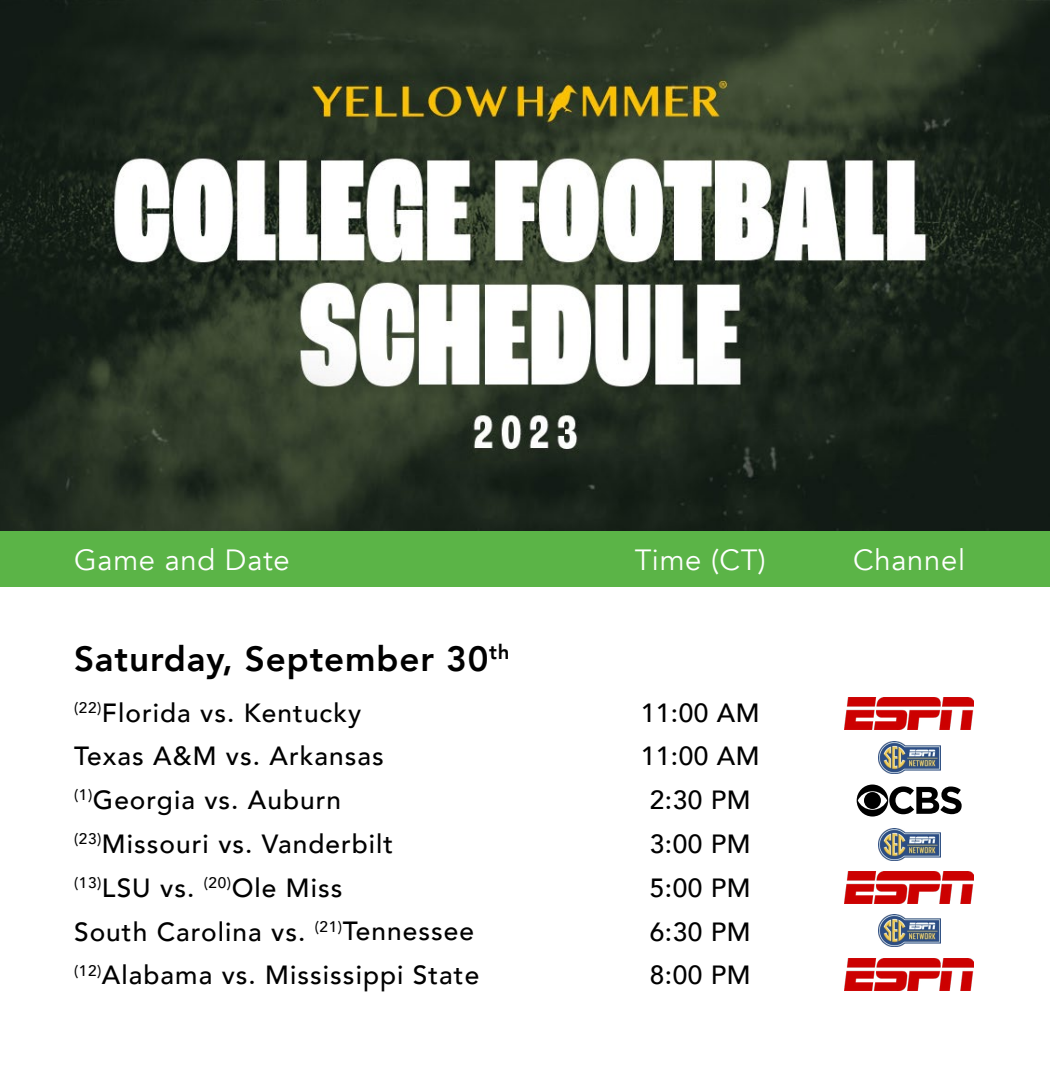
<style>
.page{position:relative;width:1050px;height:1066px;background:#fff}
.page>*{position:absolute;margin:0;border:0;box-sizing:border-box;transform-origin:0 0}
.t1{font:800 35px "Avenir";letter-spacing:.025em;color:#000}
.t2{font:29.22px "Avenir";letter-spacing:.025em;color:#fff}
.t3{font:500 26.25px/43.8px "Avenir";letter-spacing:.04em;color:#000}
.t4{font:500 26.25px/43.8px "Avenir";letter-spacing:.02em;color:#000;text-align:center}
</style>
<div class="page">
<div style="left:0;top:530px;width:1050px;height:56px;background:#5bb447"></div>
<img style="left:0;top:0;width:1050px;height:530px">
<img style="left:844px;top:697px;width:130px;height:32px">
<img style="left:878px;top:741px;width:62px;height:32px">
<img style="left:878px;top:828px;width:62px;height:31px">
<img style="left:878px;top:914px;width:62px;height:32px">
<svg style="left:857px;top:784px;width:105px;height:32px"></svg>
<img style="left:844px;top:871px;width:130px;height:32px">
<img style="left:844px;top:958px;width:130px;height:32px">
<p class="t2" style="left:74px;top:543px;width:217px">Game and Date</p>
<p class="t2" style="left:635px;top:543px;width:133px">Time (CT)</p>
<p class="t2" style="left:853px;top:543px;width:114px">Channel</p>
<h1 class="t1" style="left:74px;top:631px;width:437px">Saturday, September 30<sup>th</sup></h1>
<p class="t3" style="left:74px;top:689px;width:407px"><sup>(22)</sup>Florida vs. Kentucky<br>Texas A&amp;M vs. Arkansas <sup>(1)</sup>Georgia vs. Auburn <sup>(23)</sup>Missouri vs. Vanderbilt<br><sup>(13)</sup>LSU vs. <sup>(20)</sup>Ole Miss<br>South Carolina vs. <sup>(21)</sup>Tennessee <sup>(12)</sup>Alabama vs. Mississippi State</p>
<p class="t4" style="left:641px;top:689px;width:120px">11:00 AM<br>11:00 AM<br>2:30 PM<br>3:00 PM<br>5:00 PM<br>6:30 PM<br>8:00 PM</p>
</div>
